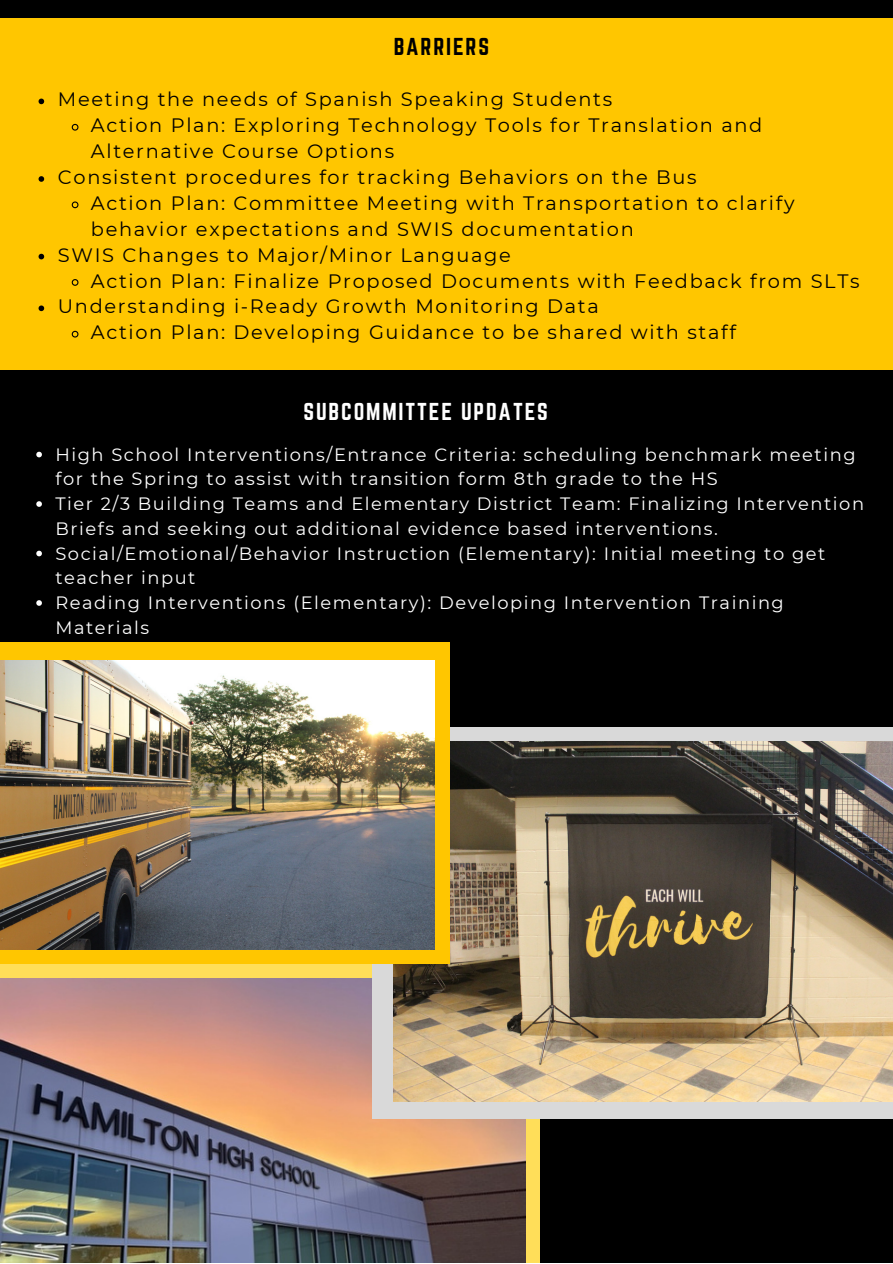
<style>
.page{position:relative;width:893px;height:1264px;background:#fff}
.page>*{position:absolute;margin:0;border:0;box-sizing:border-box;transform-origin:0 0}
.t1{font:21.45px "Norwester";letter-spacing:.085em;color:#fff}
.t2{font:21.45px "Norwester";letter-spacing:.085em;color:#000}
.t3{font:19.35px/25.8px "Montserrat";letter-spacing:.085em;color:#000}
.t4{font:17.85px/24.8px "Montserrat";letter-spacing:.085em;color:#fff}
</style>
<div class="page">
<div style="left:0;top:0;width:892px;height:1262px;background:#000"></div>
<div style="left:0;top:19px;width:892px;height:351px;background:#ffc600"></div>
<div style="left:0;top:963px;width:540px;height:299px;background:#ffde59"></div>
<img style="left:0;top:978px;width:525px;height:284px">
<div style="left:372px;top:727px;width:520px;height:391px;background:#d9d9d9"></div>
<img style="left:393px;top:741px;width:499px;height:360px">
<div style="left:0;top:642px;width:449px;height:321px;background:#ffc600"></div>
<img style="left:0;top:660px;width:434px;height:289px">
<svg style="left:39px;top:99px;width:5px;height:5px"></svg>
<svg style="left:71px;top:123px;width:8px;height:8px"></svg>
<svg style="left:39px;top:176px;width:5px;height:6px"></svg>
<svg style="left:71px;top:201px;width:8px;height:8px"></svg>
<svg style="left:39px;top:254px;width:5px;height:5px"></svg>
<svg style="left:71px;top:279px;width:8px;height:7px"></svg>
<svg style="left:39px;top:305px;width:5px;height:6px"></svg>
<svg style="left:71px;top:330px;width:8px;height:8px"></svg>
<svg style="left:36px;top:452px;width:6px;height:5px"></svg>
<svg style="left:36px;top:501px;width:6px;height:6px"></svg>
<svg style="left:36px;top:550px;width:6px;height:6px"></svg>
<svg style="left:36px;top:600px;width:6px;height:6px"></svg>
<p class="t2" style="left:393px;top:33px;width:97px">BARRIERS</p>
<p class="t3" style="left:58px;top:87px;width:555px">Meeting the needs of Spanish Speaking Students</p>
<p class="t3" style="left:91px;top:112px;width:673px">Action Plan: Exploring Technology Tools for Translation and<br>Alternative Course Options</p>
<p class="t3" style="left:58px;top:164px;width:640px">Consistent procedures for tracking Behaviors on the Bus</p>
<p class="t3" style="left:91px;top:190px;width:705px">Action Plan: Committee Meeting with Transportation to clarify behavior expectations and SWIS documentation</p>
<p class="t3" style="left:58px;top:242px;width:454px">SWIS Changes to Major/Minor Language</p>
<p class="t3" style="left:91px;top:268px;width:770px">Action Plan: Finalize Proposed Documents with Feedback from SLTs</p>
<p class="t3" style="left:58px;top:293px;width:542px">Understanding i-Ready Growth Monitoring Data</p>
<p class="t3" style="left:91px;top:319px;width:646px">Action Plan: Developing Guidance to be shared with staff</p>
<p class="t1" style="left:303px;top:398px;width:246px">SUBCOMMITTEE UPDATES</p>
<p class="t4" style="left:55px;top:442px;width:801px">High School Interventions/Entrance Criteria: scheduling benchmark meeting for the Spring to assist with transition form 8th grade to the HS</p>
<p class="t4" style="left:55px;top:491px;width:810px">Tier 2/3 Building Teams and Elementary District Team: Finalizing Intervention<br>Briefs and seeking out additional evidence based interventions.</p>
<p class="t4" style="left:55px;top:541px;width:771px">Social/Emotional/Behavior Instruction (Elementary): Initial meeting to get teacher input</p>
<p class="t4" style="left:55px;top:590px;width:730px">Reading Interventions (Elementary): Developing Intervention Training<br>Materials</p>
</div>
